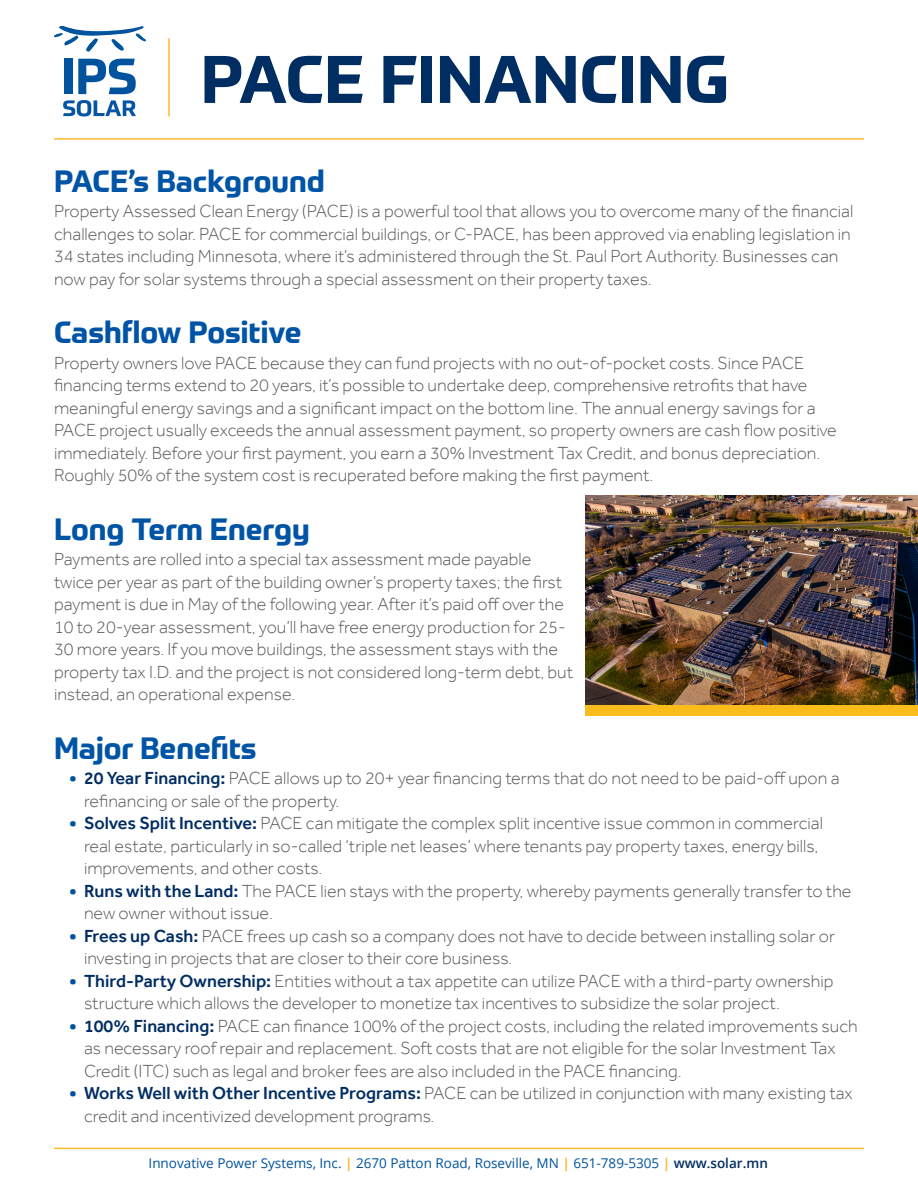
<style>
.page{position:relative;width:918px;height:1188px;background:#fff}
.page>*{position:absolute;margin:0;border:0;box-sizing:border-box;transform-origin:0 0}
.t1{font:700 66px "Prometo";color:#002d62}
.Blue_Sub_Heading{font:700 30px "Prometo";color:#0054a6}
.Body_Text{font:300 18px/22.5px "Effra";color:#57585a}
.t2{font:13.5px "Open Sans";color:#00529c}
.s1{font-family:"Prometo";font-weight:700;color:#00529c}
.s2{font-weight:500;color:#002d62}
.s3{font-weight:700;color:#fdb930}
.s4{font-weight:600;color:#002d62}
</style>
<div class="page">
<hr style="left:54px;top:1148px;width:810px;height:1px;background:#fdb930">
<div style="left:64px;top:59px;width:9px;height:35px;background:#00539c"></div>
<svg style="left:78px;top:59px;width:58px;height:35px"></svg>
<svg style="left:63px;top:100px;width:73px;height:16px"></svg>
<svg style="left:54px;top:26px;width:92px;height:26px"></svg>
<hr style="left:54px;top:138px;width:810px;height:2px;background:#fdb930">
<hr style="left:168px;top:38px;width:2px;height:78px;background:#fdb930">
<img style="left:586px;top:496px;width:332px;height:209px">
<div style="left:586px;top:705px;width:332px;height:11px;background:#fabc1a"></div>
<p class="t1" style="left:201px;top:38px;width:529px">PACE FINANCING</p>
<p class="Blue_Sub_Heading" style="left:54px;top:162px;width:272px">PACE’s Background</p>
<p class="Body_Text" style="left:54px;top:200px;width:801px">Property Assessed Clean Energy (PACE) is a powerful tool that allows you to overcome many of the financial challenges to solar. PACE for commercial buildings, or C-PACE, has been approved via enabling legislation in 34 states including Minnesota, where it’s administered through the St. Paul Port Authority. Businesses can now pay for solar systems through a special assessment on their property taxes.</p>
<p class="Blue_Sub_Heading" style="left:54px;top:314px;width:249px">Cashflow Positive</p>
<p class="Body_Text" style="left:54px;top:351px;width:784px">Property owners love PACE because they can fund projects with no out-of-pocket costs. Since PACE financing terms extend to 20 years, it’s possible to undertake deep, comprehensive retrofits that have meaningful energy savings and a significant impact on the bottom line. The annual energy savings for a PACE project usually exceeds the annual assessment payment, so property owners are cash flow positive immediately. Before your first payment, you earn a 30% Investment Tax Credit, and bonus depreciation.<br>Roughly 50% of the system cost is recuperated before making the first payment.</p>
<p class="Blue_Sub_Heading" style="left:54px;top:510px;width:257px">Long Term Energy</p>
<p class="Body_Text" style="left:54px;top:548px;width:521px">Payments are rolled into a special tax assessment made payable twice per year as part of the building owner’s property taxes; the first payment is due in May of the following year. After it’s paid off over the 10 to 20-year assessment, you’ll have free energy production for 25- 30 more years. If you move buildings, the assessment stays with the property tax I.D. and the project is not considered long-term debt, but instead, an operational expense.</p>
<p class="Blue_Sub_Heading" style="left:54px;top:729px;width:204px">Major Benefits</p>
<p class="Body_Text" style="left:84px;top:767px;width:757px;text-indent:-15px"><span class="s1">•</span> <span class="s2">20 Year Financing:</span> PACE allows up to 20+ year financing terms that do not need to be paid-off upon a refinancing or sale of the property.</p>
<p class="Body_Text" style="left:84px;top:812px;width:741px;text-indent:-15px"><span class="s1">•</span> <span class="s2">Solves Split Incentive:</span> PACE can mitigate the complex split incentive issue common in commercial real estate, particularly in so-called ‘triple net leases’ where tenants pay property taxes, energy bills, improvements, and other costs.</p>
<p class="Body_Text" style="left:84px;top:879px;width:769px;text-indent:-15px"><span class="s1">•</span> <span class="s2">Runs with the Land:</span> The PACE lien stays with the property, whereby payments generally transfer to the new owner without issue.</p>
<p class="Body_Text" style="left:84px;top:924px;width:753px;text-indent:-15px"><span class="s1">•</span> <span class="s2">Frees up Cash:</span> PACE frees up cash so a company does not have to decide between installing solar or investing in projects that are closer to their core business.</p>
<p class="Body_Text" style="left:84px;top:969px;width:751px;text-indent:-15px"><span class="s1">•</span> <span class="s2">Third-Party Ownership:</span> Entities without a tax appetite can utilize PACE with a third-party ownership structure which allows the developer to monetize tax incentives to subsidize the solar project.</p>
<p class="Body_Text" style="left:84px;top:1014px;width:775px;text-indent:-15px"><span class="s1">•</span> <span class="s2">100% Financing:</span> PACE can finance 100% of the project costs, including the related improvements such as necessary roof repair and replacement. Soft costs that are not eligible for the solar Investment Tax<br>Credit (ITC) such as legal and broker fees are also included in the PACE financing.</p>
<p class="Body_Text" style="left:84px;top:1082px;width:770px;text-indent:-15px"><span class="s1">•</span> <span class="s2">Works Well with Other Incentive Programs:</span> PACE can be utilized in conjunction with many existing tax credit and incentivized development programs.</p>
<p class="t2" style="left:149px;top:1153px;width:621px">Innovative Power Systems, Inc. <span class="s3">|</span> 2670 Patton Road, Roseville, MN <span class="s3">|</span> 651-789-5305 <span class="s3">|</span> <span class="s4">www.solar.mn</span></p>
</div>
